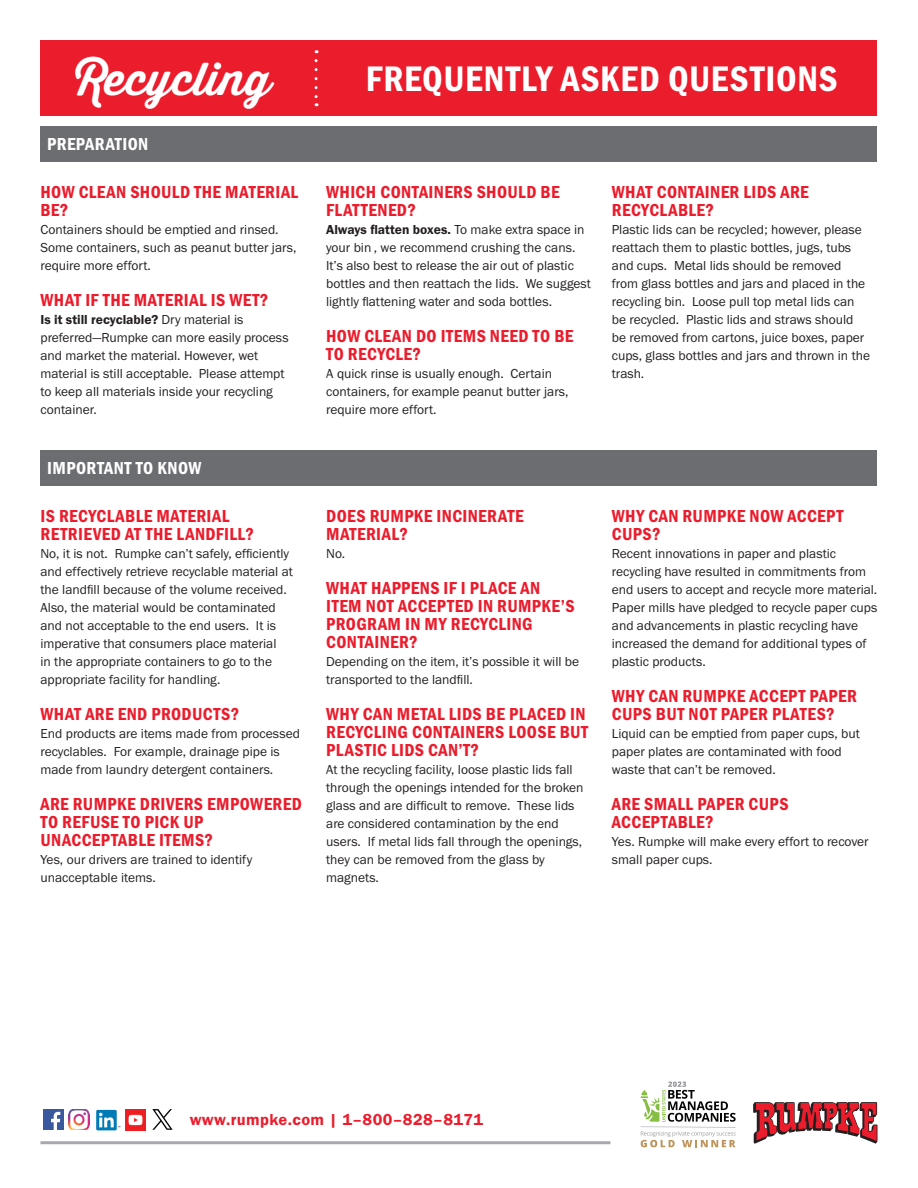
<style>
.page{position:relative;width:918px;height:1188px;background:#fff}
.page>*{position:absolute;margin:0;border:0;box-sizing:border-box;transform-origin:0 0}
.t1{font:700 45px "Thirsty Soft";color:#fff}
.t2{font:36.75px "Franklin Gothic URW Con Dem";letter-spacing:.02em;color:#fff}
.t3{font:18px/18px "Franklin Gothic URW Con Dem";letter-spacing:.02em;color:#eb1c2c}
.t4{font:18px "Franklin Gothic URW Con Dem";letter-spacing:.02em;color:#fff}
.t5{font:16.5px "Franklin Gothic URW Dem";letter-spacing:.025em;color:#eb1c2c}
.t6{font:13.5px/18px "Franklin Gothic URW Boo";color:#231f20}
.t7{font:13.5px "Franklin Gothic URW Dem";color:#231f20}
.s1{font-family:"Franklin Gothic URW Boo"}
</style>
<div class="page">
<hr style="left:40px;top:1141px;width:570px;height:3px;background:#a8a9ad">
<img style="left:43px;top:1109px;width:21px;height:21px">
<img style="left:69px;top:1109px;width:20px;height:21px">
<div style="left:96px;top:1110px;width:21px;height:20px;background:#007bb6"></div>
<svg style="left:99px;top:1113px;width:21px;height:14px"></svg>
<img style="left:125px;top:1110px;width:21px;height:20px">
<svg style="left:152px;top:1109px;width:21px;height:21px"></svg>
<svg style="left:641px;top:1082px;width:95px;height:65px"></svg>
<svg style="left:753px;top:1102px;width:124px;height:42px"></svg>
<div style="left:40px;top:40px;width:837px;height:76px;background:#eb1c2c"></div>
<svg style="left:315px;top:61px;width:3px;height:45px"></svg>
<div style="left:40px;top:126px;width:838px;height:36px;background:#6c6d70"></div>
<div style="left:40px;top:450px;width:838px;height:36px;background:#6c6d70"></div>
<h1 class="t1" style="left:75px;top:45px;width:197px">Recycling</h1>
<h2 class="t2" style="left:366px;top:54px;width:473px">FREQUENTLY ASKED QUESTIONS</h2>
<h3 class="t4" style="left:47px;top:132px;width:103px">PREPARATION</h3>
<h3 class="t3" style="left:40px;top:182px;width:259px">HOW CLEAN SHOULD THE MATERIAL<br>BE?</h3>
<p class="t6" style="left:40px;top:220px;width:257px">Containers should be emptied and rinsed.<br>Some containers, such as peanut butter jars, require more effort.</p>
<h3 class="t3" style="left:40px;top:290px;width:229px">WHAT IF THE MATERIAL IS WET?</h3>
<p class="t7" style="left:40px;top:311px;width:204px">Is it still recyclable? <span class="s1">Dry material is</span></p>
<p class="t6" style="left:40px;top:328px;width:250px">preferred—Rumpke can more easily process and market the material. However, wet material is still acceptable. Please attempt to keep all materials inside your recycling container.</p>
<h3 class="t4" style="left:47px;top:456px;width:156px">IMPORTANT TO KNOW</h3>
<h3 class="t3" style="left:40px;top:506px;width:215px">IS RECYCLABLE MATERIAL<br>RETRIEVED AT THE LANDFILL?</h3>
<p class="t6" style="left:40px;top:544px;width:254px">No, it is not. Rumpke can’t safely, efficiently and effectively retrieve recyclable material at the landfill because of the volume received.<br>Also, the material would be contaminated and not acceptable to the end users. It is imperative that consumers place material<br>in the appropriate containers to go to the appropriate facility for handling.</p>
<h3 class="t3" style="left:40px;top:704px;width:200px">WHAT ARE END PRODUCTS?</h3>
<p class="t6" style="left:40px;top:724px;width:261px">End products are items made from processed recyclables. For example, drainage pipe is made from laundry detergent containers.</p>
<h3 class="t3" style="left:40px;top:794px;width:263px">ARE RUMPKE DRIVERS EMPOWERED<br>TO REFUSE TO PICK UP<br>UNACCEPTABLE ITEMS?</h3>
<p class="t6" style="left:40px;top:850px;width:213px">Yes, our drivers are trained to identify unacceptable items.</p>
<h3 class="t3" style="left:326px;top:182px;width:235px">WHICH CONTAINERS SHOULD BE<br>FLATTENED?</h3>
<p class="t7" style="left:326px;top:221px;width:260px">Always flatten boxes. <span class="s1">To make extra space in</span></p>
<p class="t6" style="left:326px;top:238px;width:266px">your bin , we recommend crushing the cans.<br>It’s also best to release the air out of plastic bottles and then reattach the lids. We suggest lightly flattening water and soda bottles.</p>
<h3 class="t3" style="left:326px;top:326px;width:249px">HOW CLEAN DO ITEMS NEED TO BE<br>TO RECYCLE?</h3>
<p class="t6" style="left:326px;top:364px;width:244px">A quick rinse is usually enough. Certain containers, for example peanut butter jars, require more effort.</p>
<h3 class="t3" style="left:612px;top:182px;width:199px">WHAT CONTAINER LIDS ARE<br>RECYCLABLE?</h3>
<p class="t6" style="left:612px;top:220px;width:260px">Plastic lids can be recycled; however, please reattach them to plastic bottles, jugs, tubs and cups. Metal lids should be removed from glass bottles and jars and placed in the recycling bin. Loose pull top metal lids can be recycled. Plastic lids and straws should be removed from cartons, juice boxes, paper cups, glass bottles and jars and thrown in the trash.</p>
<h3 class="t3" style="left:326px;top:506px;width:199px">DOES RUMPKE INCINERATE<br>MATERIAL?</h3>
<p class="t6" style="left:326px;top:544px;width:21px">No.</p>
<h3 class="t3" style="left:326px;top:578px;width:250px">WHAT HAPPENS IF I PLACE AN<br>ITEM NOT ACCEPTED IN RUMPKE’S<br>PROGRAM IN MY RECYCLING<br>CONTAINER?</h3>
<p class="t6" style="left:326px;top:652px;width:255px">Depending on the item, it’s possible it will be transported to the landfill.</p>
<h3 class="t3" style="left:326px;top:704px;width:264px">WHY CAN METAL LIDS BE PLACED IN<br>RECYCLING CONTAINERS LOOSE BUT<br>PLASTIC LIDS CAN’T?</h3>
<p class="t6" style="left:326px;top:760px;width:259px">At the recycling facility, loose plastic lids fall through the openings intended for the broken glass and are difficult to remove. These lids are considered contamination by the end users. If metal lids fall through the openings, they can be removed from the glass by magnets.</p>
<h3 class="t3" style="left:612px;top:506px;width:233px">WHY CAN RUMPKE NOW ACCEPT<br>CUPS?</h3>
<p class="t6" style="left:612px;top:544px;width:267px">Recent innovations in paper and plastic recycling have resulted in commitments from end users to accept and recycle more material.<br>Paper mills have pledged to recycle paper cups and advancements in plastic recycling have increased the demand for additional types of plastic products.</p>
<h3 class="t3" style="left:612px;top:686px;width:246px">WHY CAN RUMPKE ACCEPT PAPER<br>CUPS BUT NOT PAPER PLATES?</h3>
<p class="t6" style="left:612px;top:724px;width:249px">Liquid can be emptied from paper cups, but paper plates are contaminated with food waste that can’t be removed.</p>
<h3 class="t3" style="left:612px;top:794px;width:178px">ARE SMALL PAPER CUPS<br>ACCEPTABLE?</h3>
<p class="t6" style="left:612px;top:832px;width:258px">Yes. Rumpke will make every effort to recover small paper cups.</p>
<p class="t5" style="left:190px;top:1109px;width:295px">www.rumpke.com | 1–800–828–8171</p>
</div>
